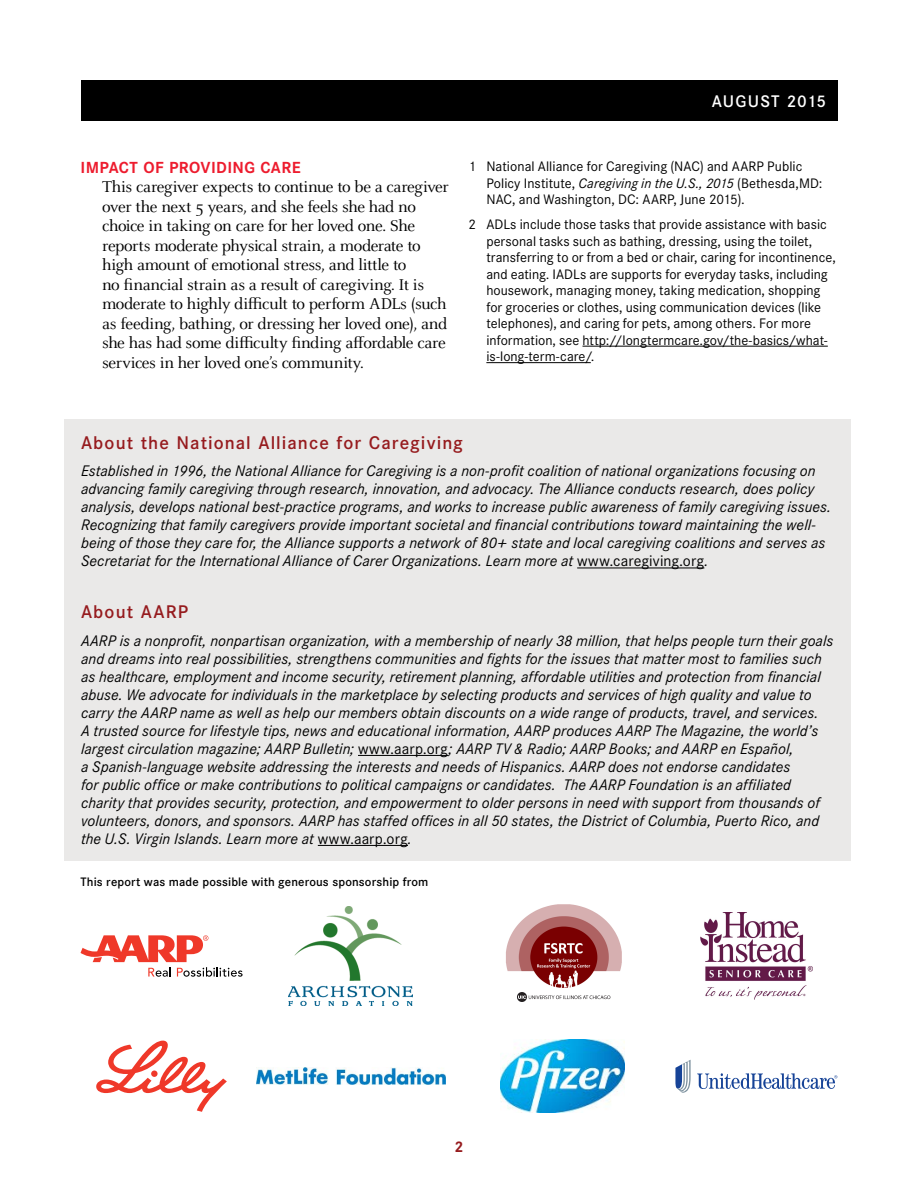
<style>
.page{position:relative;width:918px;height:1188px;background:#fff}
.page>*{position:absolute;margin:0;border:0;box-sizing:border-box;transform-origin:0 0}
.Back_Cover_Head{font:500 18px "Corporate S";letter-spacing:.06em;color:#961b1e}
.t1{font:17.25px/19.5px "Celeste Pro";letter-spacing:-.025em;color:#000}
.t2{font:500 16.5px "Corporate S";letter-spacing:.07em;color:#fff}
.t3{font:700 15.75px "Corporate S";letter-spacing:.025em;color:#ed1c2e}
.Inside_Back_Cover_Te{font:italic 15px/18px "Corporate S";letter-spacing:.005em;color:#000}
.PageNumber{font:700 15px "Corporate S";color:#961b1e}
.t4{font:13.5px/16.5px "Corporate S";color:#000}
.address{font:500 12px "Corporate S";letter-spacing:.01em;color:#000}
.s1{font-style:italic}
.s2{font-style:normal}
</style>
<div class="page">
<div style="left:81px;top:81px;width:756px;height:40px;background:#000"></div>
<hr style="left:583px;top:346px;width:245px;height:1px;background:#000">
<hr style="left:486px;top:362px;width:105px;height:1px;background:#000">
<div style="left:65px;top:419px;width:786px;height:441px;background:#eae9e8"></div>
<hr style="left:577px;top:568px;width:127px;height:1px;background:#000">
<hr style="left:358px;top:755px;width:91px;height:1px;background:#000">
<hr style="left:318px;top:845px;width:90px;height:1px;background:#000">
<img style="left:289px;top:907px;width:124px;height:98px">
<svg style="left:96px;top:1041px;width:131px;height:71px"></svg>
<img style="left:700px;top:913px;width:113px;height:86px">
<img style="left:256px;top:1067px;width:189px;height:18px">
<svg style="left:81px;top:935px;width:162px;height:42px"></svg>
<img style="left:500px;top:1040px;width:124px;height:72px">
<svg style="left:697px;top:1073px;width:140px;height:16px"></svg>
<svg style="left:675px;top:1060px;width:16px;height:33px"></svg>
<img style="left:506px;top:904px;width:116px;height:98px">
<p class="t2" style="left:712px;top:92px;width:69px">AUGUST</p>
<p class="t2" style="left:718px;top:92px;width:110px">MONTH 2015</p>
<h2 class="t3" style="left:81px;top:158px;width:222px">IMPACT OF PROVIDING CARE</h2>
<p class="t1" style="left:102px;top:177px;width:348px">This caregiver expects to continue to be a caregiver over the next 5 years, and she feels she had no choice in taking on care for her loved one. She reports moderate physical strain, a moderate to high amount of emotional stress, and little to<br>no financial strain as a result of caregiving. It is moderate to highly difficult to perform ADLs (such as feeding, bathing, or dressing her loved one), and she has had some difficulty finding affordable care services in her loved one’s community.</p>
<p class="t4" style="left:486px;top:158px;width:338px;text-indent:-18px">1 National Alliance for Caregiving (NAC) and AARP Public<br>Policy Institute, <span class="s1">Caregiving in the U.S., 2015</span> (Bethesda,MD:<br>NAC, and Washington, DC: AARP, June 2015).</p>
<p class="t4" style="left:486px;top:216px;width:351px;text-indent:-18px">2 ADLs include those tasks that provide assistance with basic personal tasks such as bathing, dressing, using the toilet, transferring to or from a bed or chair, caring for incontinence, and eating. IADLs are supports for everyday tasks, including housework, managing money, taking medication, shopping for groceries or clothes, using communication devices (like telephones), and caring for pets, among others. For more information, see http://longtermcare.gov/the-basics/what&shy;is-long-term-care/.</p>
<p class="Back_Cover_Head" style="left:81px;top:432px;width:383px">About the National Alliance for Caregiving</p>
<p class="Inside_Back_Cover_Te" style="left:81px;top:462px;width:752px">Established in 1996, the National Alliance for Caregiving is a non-profit coalition of national organizations focusing on advancing family caregiving through research, innovation, and advocacy. The Alliance conducts research, does policy analysis, develops national best-practice programs, and works to increase public awareness of family caregiving issues.<br>Recognizing that family caregivers provide important societal and financial contributions toward maintaining the well&shy;being of those they care for, the Alliance supports a network of 80+ state and local caregiving coalitions and serves as Secretariat for the International Alliance of Carer Organizations. Learn more at <span class="s2">www.caregiving.org</span>.</p>
<p class="Back_Cover_Head" style="left:81px;top:601px;width:109px">About AARP</p>
<p class="Inside_Back_Cover_Te" style="left:81px;top:632px;width:754px">AARP is a nonprofit, nonpartisan organization, with a membership of nearly 38 million, that helps people turn their goals and dreams into real possibilities, strengthens communities and fights for the issues that matter most to families such as healthcare, employment and income security, retirement planning, affordable utilities and protection from financial abuse. We advocate for individuals in the marketplace by selecting products and services of high quality and value to carry the AARP name as well as help our members obtain discounts on a wide range of products, travel, and services.<br>A trusted source for lifestyle tips, news and educational information, AARP produces AARP The Magazine, the world’s largest circulation magazine; AARP Bulletin; <span class="s2">www.aarp.org</span>; AARP TV &amp; Radio; AARP Books; and AARP en Español,<br>a Spanish-language website addressing the interests and needs of Hispanics. AARP does not endorse candidates<br>for public office or make contributions to political campaigns or candidates. The AARP Foundation is an affiliated charity that provides security, protection, and empowerment to older persons in need with support from thousands of volunteers, donors, and sponsors. AARP has staffed offices in all 50 states, the District of Columbia, Puerto Rico, and the U.S. Virgin Islands. Learn more at <span class="s2">www.aarp.org</span>.</p>
<p class="address" style="left:81px;top:875px;width:349px">This report was made possible with generous sponsorship from</p>
<p class="PageNumber" style="left:454px;top:1138px;width:11px">2</p>
</div>
